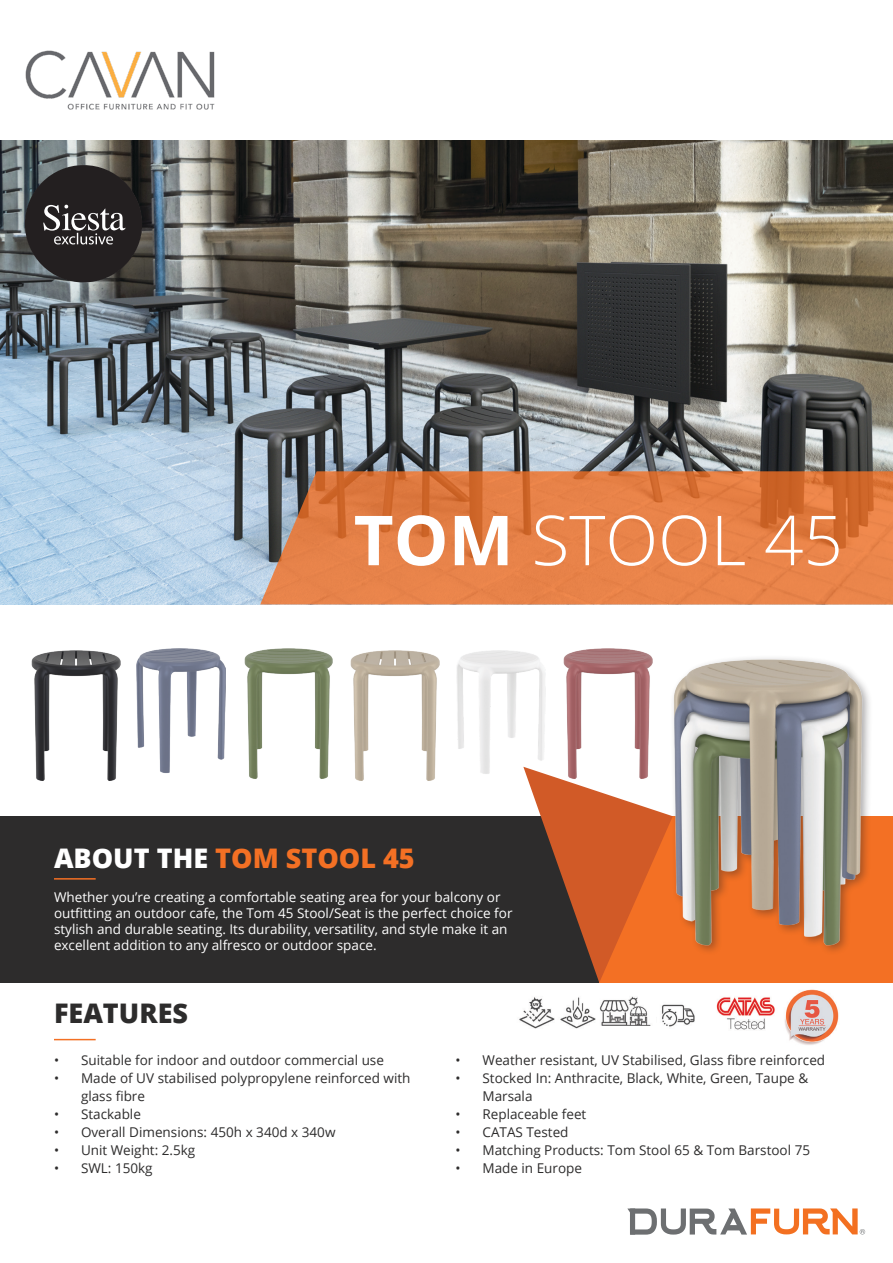
<style>
.page{position:relative;width:893px;height:1263px;background:#fff}
.page>*{position:absolute;margin:0;border:0;box-sizing:border-box;transform-origin:0 0}
.t1{font:300 69px "Open Sans";color:#fff}
.t2{font:800 27px "Open Sans";color:#f37024}
.t3{font:800 27px "Open Sans";color:#2d2c2c}
.t4{font:13.5px/18px "Open Sans";color:#2d2c2c}
.t5{font:13.5px/16.2px "Open Sans";color:#fff}
.s1{font-weight:700}
.s2{color:#fff}
</style>
<div class="page">
<img style="left:0;top:140px;width:893px;height:464px">
<img style="left:564px;top:649px;width:89px;height:118px">
<div style="left:0;top:816px;width:600px;height:167px;background:#2d2c2c"></div>
<div style="left:600px;top:816px;width:293px;height:167px;background:#f37024"></div>
<svg style="left:260px;top:471px;width:633px;height:133px;background:#de7e47"></svg>
<hr style="left:54px;top:878px;width:42px;height:1px;background:#f37024">
<svg style="left:526px;top:767px;width:143px;height:216px"></svg>
<hr style="left:54px;top:1039px;width:42px;height:1px;background:#f37024">
<div style="left:669px;top:654px;width:204px;height:301px;background:#231f20;opacity:.39"></div>
<img style="left:673px;top:659px;width:189px;height:296px">
<svg style="left:627px;top:1208px;width:238px;height:26px"></svg>
<div style="left:25px;top:165px;width:117px;height:117px;background:#231f20;border-radius:50%"></div>
<svg style="left:43px;top:205px;width:82px;height:39px"></svg>
<img style="left:785px;top:989px;width:54px;height:56px">
<img style="left:716px;top:997px;width:59px;height:33px">
<img style="left:519px;top:997px;width:77px;height:32px">
<img style="left:599px;top:996px;width:96px;height:31px">
<img style="left:457px;top:650px;width:89px;height:124px">
<img style="left:350px;top:650px;width:89px;height:131px">
<img style="left:244px;top:649px;width:89px;height:130px">
<img style="left:136px;top:648px;width:89px;height:125px">
<img style="left:31px;top:650px;width:89px;height:131px">
<img style="left:25px;top:50px;width:190px;height:60px">
<p class="t1" style="left:354px;top:493px;width:491px"><span class="s1">TOM</span> STOOL 45</p>
<p class="t2" style="left:54px;top:837px;width:362px"><span class="s2">ABOUT THE</span> TOM STOOL 45</p>
<p class="t5" style="left:54px;top:888px;width:460px">Whether you’re creating a comfortable seating area for your balcony or outfitting an outdoor cafe, the Tom 45 Stool/Seat is the perfect choice for stylish and durable seating. Its durability, versatility, and style make it an excellent addition to any alfresco or outdoor space.</p>
<p class="t3" style="left:54px;top:992px;width:136px">FEATURES</p>
<p class="t4" style="left:54px;top:1050px;width:331px">• Suitable for indoor and outdoor commercial use</p>
<p class="t4" style="left:81px;top:1068px;width:331px;text-indent:-27px">• Made of UV stabilised polypropylene reinforced with glass fibre</p>
<p class="t4" style="left:54px;top:1104px;width:88px">• Stackable</p>
<p class="t4" style="left:54px;top:1122px;width:283px">• Overall Dimensions: 450h x 340d x 340w</p>
<p class="t4" style="left:54px;top:1140px;width:143px">• Unit Weight: 2.5kg</p>
<p class="t4" style="left:54px;top:1158px;width:100px">• SWL: 150kg</p>
<p class="t4" style="left:455px;top:1050px;width:371px">• Weather resistant, UV Stabilised, Glass fibre reinforced</p>
<p class="t4" style="left:482px;top:1068px;width:327px;text-indent:-27px">• Stocked In: Anthracite, Black, White, Green, Taupe &amp;<br>Marsala</p>
<p class="t4" style="left:455px;top:1104px;width:132px">• Replaceable feet</p>
<p class="t4" style="left:455px;top:1122px;width:115px">• CATAS Tested</p>
<p class="t4" style="left:455px;top:1140px;width:356px">• Matching Products: Tom Stool 65 &amp; Tom Barstool 75</p>
<p class="t4" style="left:455px;top:1158px;width:128px">• Made in Europe</p>
</div>
